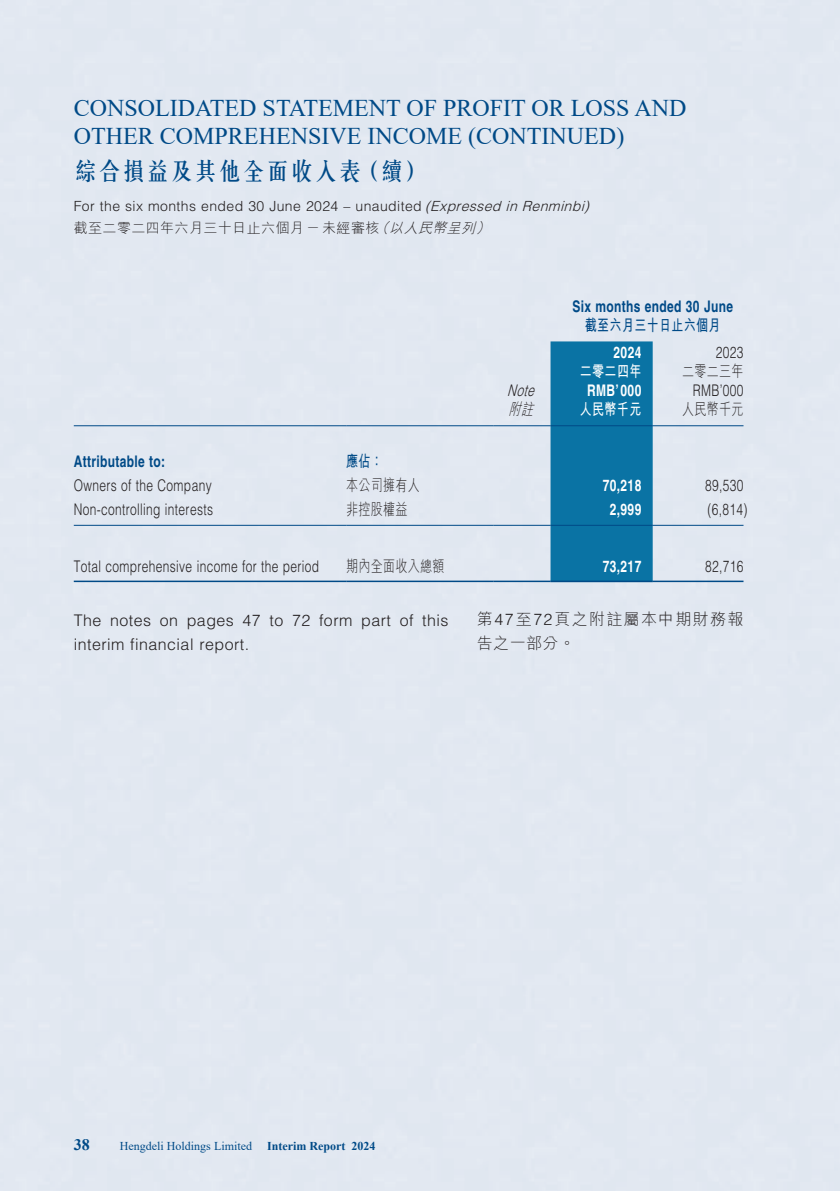
<style>
.page{position:relative;width:840px;height:1191px;background:#fff}
.page>*{position:absolute;margin:0;border:0;box-sizing:border-box;transform-origin:0 0}
.t1{font:24px/28px "Times New Roman";color:#004a87}
.t2{font:500 24px "C Song 3 HK";color:#004a87}
.t3{font:300 16px "Helvetica LT Std";letter-spacing:.03em;color:#231f20;scale:.75 1}
.t4{font:300 16px/24px "Helvetica LT Std";letter-spacing:.03em;color:#231f20}
.t5{font:700 16px "Helvetica LT Std";letter-spacing:.03em;color:#004a87;scale:.75 1}
.t6{font:300 16px "M Hei HK";letter-spacing:.03em;color:#231f20;scale:.75 1}
.t7{font:700 16px "Helvetica LT Std";letter-spacing:.03em;color:#fff;scale:.75 1}
.t8{font:300 16px/24px "M Hei HK";letter-spacing:.08em;color:#231f20}
.t9{font:700 16px "M Hei HK";letter-spacing:.03em;color:#004a87;scale:.75 1}
.t10{font:700 16px "M Hei HK";letter-spacing:.03em;color:#fff;scale:.75 1}
.t11{font:italic 300 16px "Helvetica LT Std";color:#231f20;scale:.75 1}
.t12{font:700 16px "Times New Roman";color:#004a87}
.t13{font:italic 300 16px "M Hei HK";color:#231f20;scale:.75 1}
.t14{font:300 14px "Helvetica LT Std";letter-spacing:.03em;color:#231f20}
.t15{font:300 14px "M Hei HK";letter-spacing:.03em;color:#231f20}
.t16{font:12px "Times New Roman";color:#004a87}
.s1{font-style:italic}
.s2{font-family:"Helvetica LT Std"}
.s3{font-weight:700}
</style>
<div class="page">
<div style="left:0;top:0;width:839px;height:1191px;background:#e2e8f1"></div>
<div style="left:550px;top:341px;width:102px;height:239px;background:#0a73a4"></div>
<hr style="left:74px;top:425px;width:272px;height:1px;background:#004a87">
<hr style="left:346px;top:425px;width:147px;height:1px;background:#004a87">
<hr style="left:493px;top:425px;width:57px;height:1px;background:#004a87">
<hr style="left:550px;top:425px;width:102px;height:1px;background:#004a87">
<hr style="left:652px;top:425px;width:91px;height:1px;background:#004a87">
<hr style="left:74px;top:525px;width:272px;height:1px;background:#004a87">
<hr style="left:346px;top:525px;width:147px;height:1px;background:#004a87">
<hr style="left:493px;top:525px;width:57px;height:1px;background:#004a87">
<hr style="left:550px;top:525px;width:102px;height:1px;background:#004a87">
<hr style="left:652px;top:525px;width:91px;height:1px;background:#004a87">
<hr style="left:74px;top:580px;width:272px;height:2px;background:#004a87">
<hr style="left:346px;top:580px;width:147px;height:2px;background:#004a87">
<hr style="left:493px;top:580px;width:57px;height:2px;background:#004a87">
<hr style="left:550px;top:580px;width:102px;height:2px;background:#004a87">
<hr style="left:652px;top:580px;width:91px;height:2px;background:#004a87">
<h1 class="t1" style="left:74px;top:94px;width:613px">CONSOLIDATED STATEMENT OF PROFIT OR LOSS AND<br>OTHER COMPREHENSIVE INCOME (CONTINUED)</h1>
<h1 class="t2" style="left:74px;top:152px;width:356px">綜合損益及其他全面收入表（續）</h1>
<p class="t14" style="left:74px;top:197px;width:521px">For the six months ended 30 June 2024 – unaudited <span class="s1">(Expressed in Renminbi)</span></p>
<p class="t15" style="left:74px;top:221px;width:421px">截至二零二四年六月三十日止六個月－未經審核<span class="s1">（以人民幣呈列）</span></p>
<p class="t5" style="left:572px;top:296px;width:215px">Six months ended 30 June</p>
<p class="t9" style="left:584px;top:313px;width:182px">截至六月三十日止六個月</p>
<p class="t7" style="left:613px;top:343px;width:38px">2024</p>
<p class="t3" style="left:715px;top:343px;width:38px">2023</p>
<p class="t10" style="left:579px;top:360px;width:83px">二零二四年</p>
<p class="t6" style="left:681px;top:363px;width:83px">二零二三年</p>
<p class="t11" style="left:507px;top:381px;width:44px">Note</p>
<p class="t7" style="left:586px;top:381px;width:74px">RMB’ 000</p>
<p class="t3" style="left:692px;top:381px;width:69px">RMB’000</p>
<p class="t13" style="left:508px;top:401px;width:40px">附註</p>
<p class="t10" style="left:579px;top:398px;width:83px">人民幣千元</p>
<p class="t6" style="left:681px;top:401px;width:83px">人民幣千元</p>
<p class="t5" style="left:74px;top:451px;width:123px">Attributable to:</p>
<p class="t9" style="left:346px;top:449px;width:50px">應佔：</p>
<p class="t3" style="left:74px;top:475px;width:185px">Owners of the Company</p>
<p class="t6" style="left:346px;top:477px;width:100px">本公司擁有人</p>
<p class="t7" style="left:602px;top:475px;width:53px">70,218</p>
<p class="t3" style="left:704px;top:475px;width:53px">89,530</p>
<p class="t3" style="left:74px;top:499px;width:187px">Non-controlling interests</p>
<p class="t6" style="left:346px;top:501px;width:83px">非控股權益</p>
<p class="t7" style="left:609px;top:499px;width:43px">2,999</p>
<p class="t3" style="left:707px;top:499px;width:55px">(6,814)</p>
<p class="t3" style="left:74px;top:556px;width:328px">Total comprehensive income for the period</p>
<p class="t6" style="left:346px;top:557px;width:133px">期內全面收入總額</p>
<p class="t7" style="left:602px;top:556px;width:53px">73,217</p>
<p class="t3" style="left:704px;top:556px;width:53px">82,716</p>
<p class="t4" style="left:74px;top:608px;width:376px">The notes on pages 47 to 72 form part of this interim financial report.</p>
<p class="t8" style="left:476px;top:607px;width:268px">第<span class="s2">47</span>至<span class="s2">72</span>頁之附註屬本中期財務報告之一部分。</p>
<p class="t12" style="left:74px;top:1133px;width:17px">38</p>
<p class="t16" style="left:120px;top:1137px;width:257px">Hengdeli Holdings Limited <span class="s3">Interim Report 2024</span></p>
</div>
